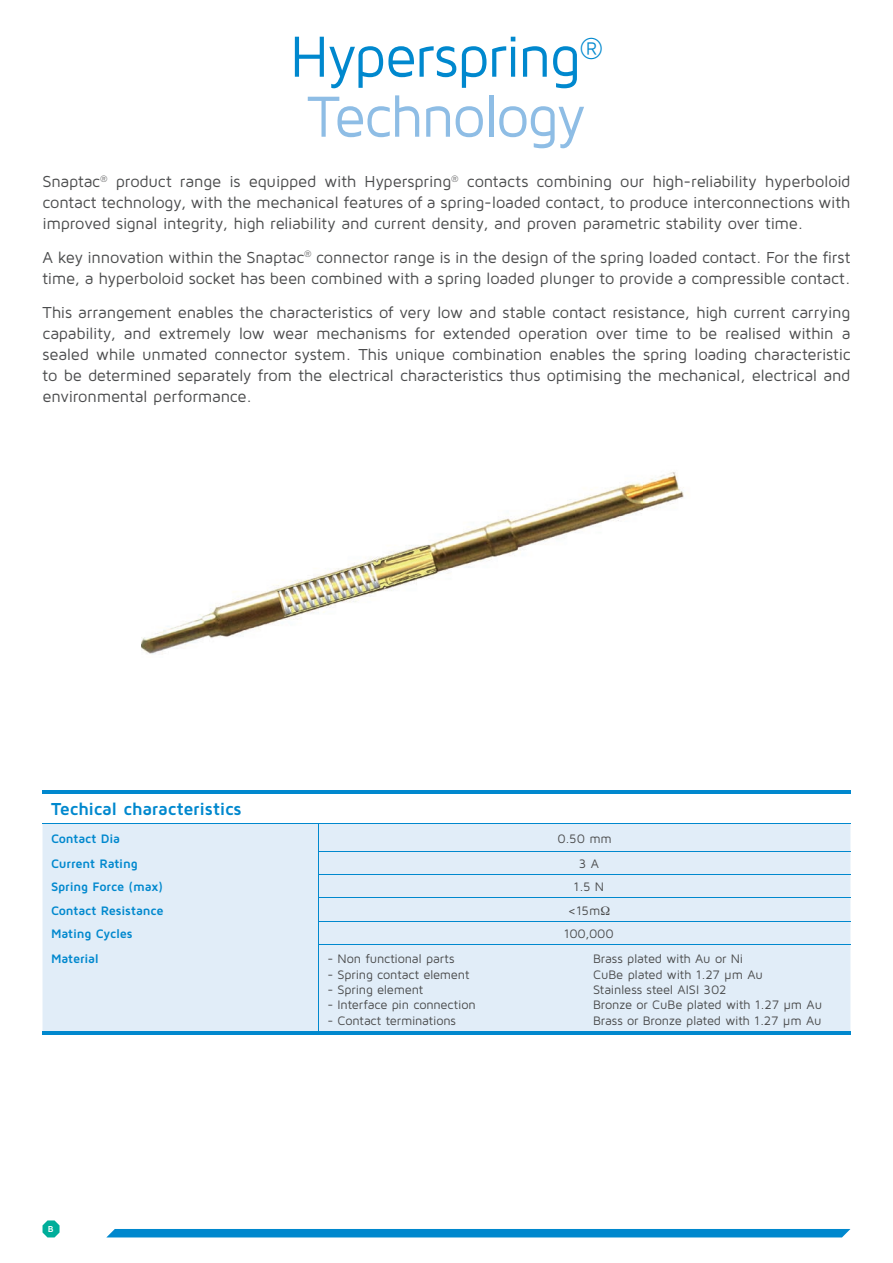
<style>
.page{position:relative;width:893px;height:1263px;background:#fff}
.page>*{position:absolute;margin:0;border:0;box-sizing:border-box;transform-origin:0 0}
.t1{font:60px/60px "Maven Pro";letter-spacing:-.035em;color:#0088ce}
.t2{font:700 18px "Maven Pro";letter-spacing:-.01em;color:#0088ce}
.t3{font:16.5px/21px "Maven Pro";letter-spacing:-.015em;color:#4b4c4d;text-align:justify}
.t4{font:12.75px/15.3px "Maven Pro";letter-spacing:-.015em;color:#4b4c4d}
.t5{font:700 12.75px "Maven Pro";letter-spacing:-.015em;color:#0088ce}
.t6{font:700 9px "Maven Pro";color:#fff}
.s1{color:#8ebde5}
</style>
<div class="page">
<svg style="left:43px;top:1220px;width:17px;height:17px"></svg>
<div style="left:107px;top:1229px;width:743px;height:8px;background:#0088ce"></div>
<img style="left:141px;top:472px;width:543px;height:182px">
<div style="left:43px;top:824px;width:807px;height:207px;background:#e1edf8"></div>
<hr style="left:43px;top:791px;width:276px;height:3px;background:#0088ce">
<hr style="left:319px;top:791px;width:266px;height:3px;background:#0088ce">
<hr style="left:585px;top:791px;width:265px;height:3px;background:#0088ce">
<hr style="left:319px;top:851px;width:266px;height:1px;background:#0088ce">
<hr style="left:585px;top:851px;width:265px;height:1px;background:#0088ce">
<hr style="left:319px;top:874px;width:266px;height:1px;background:#0088ce">
<hr style="left:585px;top:874px;width:265px;height:1px;background:#0088ce">
<hr style="left:319px;top:897px;width:266px;height:1px;background:#0088ce">
<hr style="left:585px;top:897px;width:265px;height:1px;background:#0088ce">
<hr style="left:319px;top:921px;width:266px;height:1px;background:#0088ce">
<hr style="left:585px;top:921px;width:265px;height:1px;background:#0088ce">
<hr style="left:319px;top:944px;width:266px;height:1px;background:#0088ce">
<hr style="left:585px;top:944px;width:265px;height:1px;background:#0088ce">
<svg style="left:319px;top:824px;width:1px;height:120px"></svg>
<hr style="left:319px;top:945px;width:1px;height:86px;background:#0088ce">
<hr style="left:43px;top:823px;width:276px;height:1px;background:#0088ce">
<hr style="left:319px;top:823px;width:266px;height:1px;background:#0088ce">
<hr style="left:585px;top:823px;width:265px;height:1px;background:#0088ce">
<hr style="left:43px;top:1031px;width:276px;height:3px;background:#0088ce">
<hr style="left:319px;top:1031px;width:266px;height:3px;background:#0088ce">
<hr style="left:585px;top:1031px;width:265px;height:3px;background:#0088ce">
<svg style="left:601px;top:906px;width:8px;height:9px"></svg>
<h1 class="t1" style="left:290px;top:24px;width:315px">Hyperspring<sup>®<br></sup><span class="s1">Technology</span></h1>
<p class="t3" style="left:43px;top:170px;width:809px">Snaptac<sup>®</sup> product range is equipped with Hyperspring<sup>®</sup> contacts combining our high-reliability hyperboloid contact technology, with the mechanical features of a spring-loaded contact, to produce interconnections with improved signal integrity, high reliability and current density, and proven parametric stability over time.</p>
<p class="t3" style="left:43px;top:246px;width:809px">A key innovation within the Snaptac<sup>®</sup> connector range is in the design of the spring loaded contact. For the first time, a hyperboloid socket has been combined with a spring loaded plunger to provide a compressible contact.</p>
<p class="t3" style="left:43px;top:301px;width:809px">This arrangement enables the characteristics of very low and stable contact resistance, high current carrying capability, and extremely low wear mechanisms for extended operation over time to be realised within a sealed while unmated connector system. This unique combination enables the spring loading characteristic to be determined separately from the electrical characteristics thus optimising the mechanical, electrical and environmental performance.</p>
<p class="t2" style="left:51px;top:798px;width:192px">Techical characteristics</p>
<p class="t5" style="left:51px;top:830px;width:70px">Contact Dia</p>
<p class="t4" style="left:558px;top:830px;width:56px">0.50 mm</p>
<p class="t5" style="left:51px;top:855px;width:88px">Current Rating</p>
<p class="t4" style="left:579px;top:855px;width:21px">3 A</p>
<p class="t5" style="left:51px;top:879px;width:114px">Spring Force (max)</p>
<p class="t4" style="left:574px;top:879px;width:32px">1.5 N</p>
<p class="t5" style="left:51px;top:902px;width:114px">Contact Resistance</p>
<p class="t4" style="left:568px;top:902px;width:34px">&lt;15m</p>
<p class="t5" style="left:51px;top:925px;width:83px">Mating Cycles</p>
<p class="t4" style="left:564px;top:925px;width:51px">100,000</p>
<p class="t5" style="left:51px;top:951px;width:49px">Material</p>
<p class="t4" style="left:327px;top:951px;width:129px">- Non functional parts</p>
<p class="t4" style="left:327px;top:966px;width:143px">- Spring contact element</p>
<p class="t4" style="left:327px;top:981px;width:97px">- Spring element</p>
<p class="t4" style="left:327px;top:997px;width:150px">- Interface pin connection</p>
<p class="t4" style="left:327px;top:1012px;width:130px">- Contact terminations</p>
<p class="t4" style="left:593px;top:951px;width:230px">Brass plated with Au or Ni<br>CuBe plated with 1.27 µm Au<br>Stainless steel AISI 302<br>Bronze or CuBe plated with 1.27 µm Au<br>Brass or Bronze plated with 1.27 µm Au</p>
<p class="t6" style="left:48px;top:1223px;width:7px">B</p>
</div>
